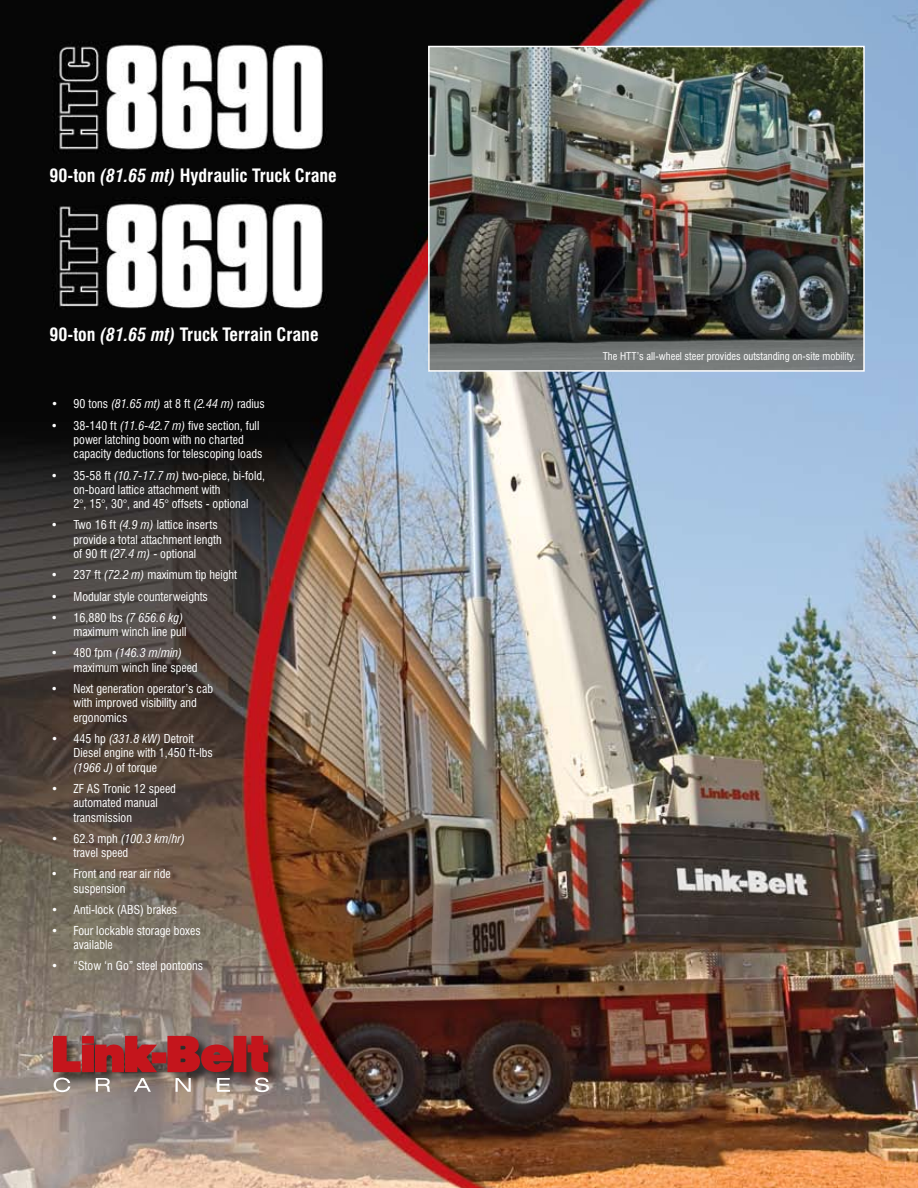
<style>
.page{position:relative;width:918px;height:1188px;background:#fff}
.page>*{position:absolute;margin:0;border:0;box-sizing:border-box;transform-origin:0 0}
.t1{font:700 condensed 18px "Swiss 721 BT";color:#fff}
.t2{font:condensed 12px/14.4px "Swiss 721 BT";color:#fff}
.t3{font:condensed 10.5px "Swiss 721 BT";color:#fff}
.s1{font-style:italic}
</style>
<div class="page">
<img style="left:0;top:0;width:918px;height:1188px">
<img style="left:48px;top:1031px;width:238px;height:59px">
<svg style="left:53px;top:1036px;width:215px;height:36px;background:#a92b2f"></svg>
<svg style="left:54px;top:1078px;width:215px;height:14px;background:#a1958e"></svg>
<img style="left:431px;top:49px;width:431px;height:320px">
<div style="left:428px;top:46px;width:437px;height:326px;border:2px solid #fff"></div>
<h1 class="t1" style="left:50px;top:165px;width:289px">90-ton <span class="s1">(81.65 mt)</span> Hydraulic Truck Crane</h1>
<h1 class="t1" style="left:49px;top:324px;width:271px">90-ton <span class="s1">(81.65 mt)</span> Truck Terrain Crane</h1>
<p class="t2" style="left:51px;top:397px;width:215px">• 90 tons <span class="s1">(81.65 mt)</span> at 8 ft <span class="s1">(2.44 m)</span> radius</p>
<p class="t2" style="left:73px;top:418px;width:190px;text-indent:-22px">• 38-140 ft <span class="s1">(11.6-42.7 m)</span> five section, full power latching boom with no charted capacity deductions for telescoping loads</p>
<p class="t2" style="left:73px;top:468px;width:193px;text-indent:-23px">• 35-58 ft <span class="s1">(10.7-17.7 m)</span> two-piece, bi-fold, on-board lattice attachment with<br>2°, 15°, 30°, and 45° offsets - optional</p>
<p class="t2" style="left:73px;top:518px;width:150px;text-indent:-22px">• Two 16 ft <span class="s1">(4.9 m)</span> lattice inserts provide a total attachment length of 90 ft <span class="s1">(27.4 m)</span> - optional</p>
<p class="t2" style="left:51px;top:568px;width:188px">• 237 ft <span class="s1">(72.2 m)</span> maximum tip height</p>
<p class="t2" style="left:51px;top:589px;width:158px">• Modular style counterweights</p>
<p class="t2" style="left:51px;top:610px;width:137px;text-align:right">• 16,880 lbs <span class="s1">(7 656.6 kg) </span>maximum winch line pull</p>
<p class="t2" style="left:73px;top:646px;width:126px;text-indent:-23px">• 480 fpm <span class="s1">(146.3 m/min) </span>maximum winch line speed</p>
<p class="t2" style="left:73px;top:681px;width:141px;text-indent:-22px">• Next generation operator’s cab with improved visibility and ergonomics</p>
<p class="t2" style="left:73px;top:731px;width:141px;text-indent:-22px">• 445 hp <span class="s1">(331.8 kW)</span> Detroit<br>Diesel engine with 1,450 ft-lbs <span class="s1">(1966 J)</span> of torque</p>
<p class="t2" style="left:73px;top:781px;width:104px;text-indent:-22px">• ZF AS Tronic 12 speed automated manual transmission</p>
<p class="t2" style="left:73px;top:831px;width:113px;text-indent:-22px">• 62.3 mph <span class="s1">(100.3 km/hr) </span>travel speed</p>
<p class="t2" style="left:74px;top:867px;width:99px;text-indent:-23px">• Front and rear air ride suspension</p>
<p class="t2" style="left:51px;top:902px;width:128px">• Anti-lock (ABS) brakes</p>
<p class="t2" style="left:74px;top:923px;width:129px;text-indent:-22px">• Four lockable storage boxes available</p>
<p class="t2" style="left:51px;top:959px;width:154px">• “Stow ‘n Go” steel pontoons</p>
<p class="t3" style="left:603px;top:350px;width:254px">The HTT’s all-wheel steer provides outstanding on-site mobility.</p>
</div>
